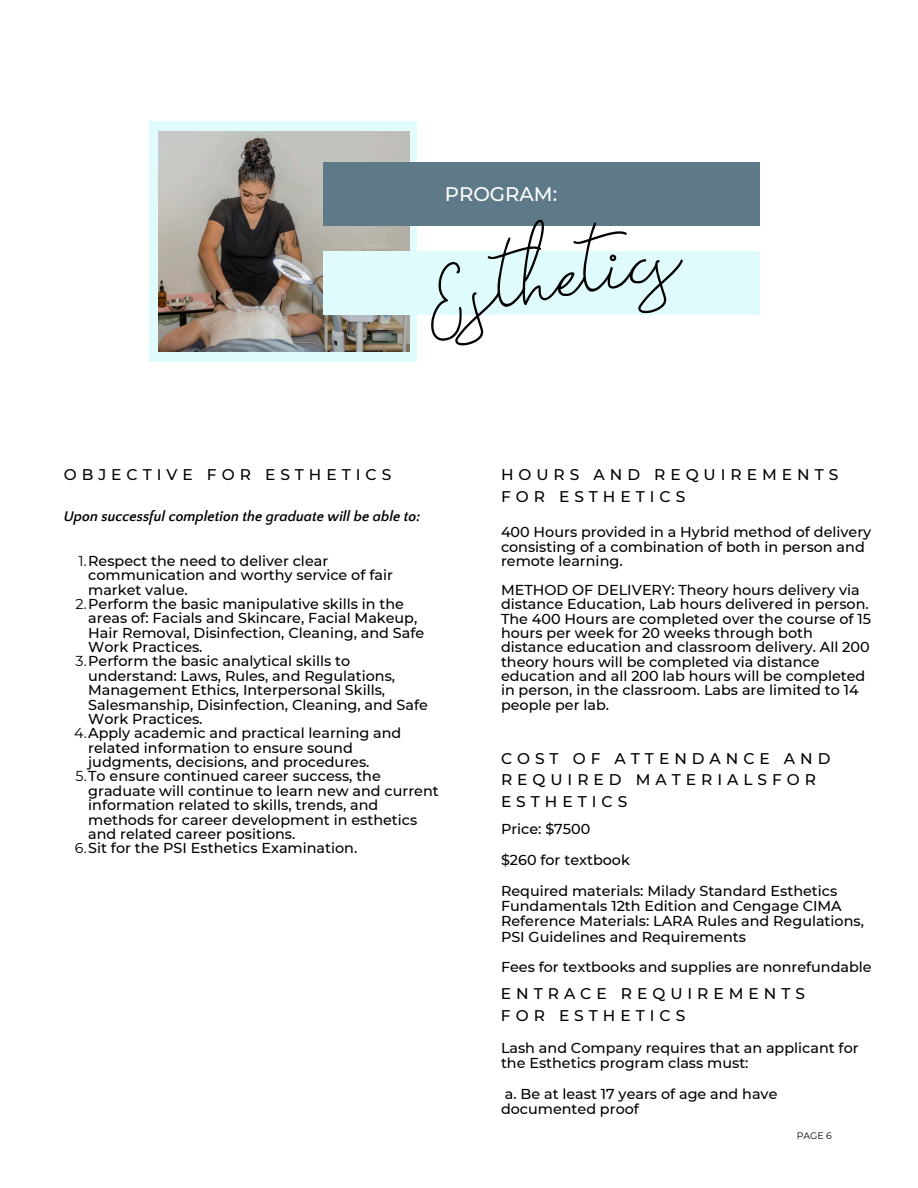
<style>
.page{position:relative;width:918px;height:1188px;background:#fff}
.page>*{position:absolute;margin:0;border:0;box-sizing:border-box;transform-origin:0 0}
.t1{font:114.6px "Signatura Monoline Script";color:#000}
.t2{font:500 19.65px "Montserrat";color:#fff}
.t3{font:500 15.45px/21.3px "Montserrat";letter-spacing:.32em;color:#000}
.t4{font:500 14.4px/14.4px "Montserrat";color:#000}
.t5{font:italic 700 14.4px "Quattrocento Sans";color:#000}
.t6{font:9.45px "Montserrat";color:#000}
.s1{font-weight:400}
</style>
<div class="page">
<div style="left:149px;top:121px;width:268px;height:241px;background:#e0fbfc"></div>
<img style="left:158px;top:131px;width:251px;height:221px">
<div style="left:323px;top:251px;width:437px;height:64px;background:#e0fbfc"></div>
<div style="left:323px;top:162px;width:437px;height:64px;background:#5e7a88"></div>
<h2 class="t2" style="left:445px;top:180px;width:114px">PROGRAM:</h2>
<h1 class="t1" style="left:414px;top:228px;width:252px;rotate:-10deg">Esthetics</h1>
<p class="t3" style="left:64px;top:464px;width:329px">OBJECTIVE FOR ESTHETICS</p>
<p class="t5" style="left:64px;top:509px;width:358px">Upon successful completion the graduate will be able to:</p>
<p class="t4" style="left:79px;top:553px;width:251px"><span class="s1">1.</span>Respect the need to deliver clear</p>
<p class="t4" style="left:88px;top:567px;width:306px">communication and worthy service of fair</p>
<p class="t4" style="left:88px;top:582px;width:101px">market value.</p>
<p class="t4" style="left:76px;top:596px;width:330px"><span class="s1">2.</span>Perform the basic manipulative skills in the</p>
<p class="t4" style="left:88px;top:611px;width:331px">areas of: Facials and Skincare, Facial Makeup,</p>
<p class="t4" style="left:88px;top:625px;width:338px">Hair Removal, Disinfection, Cleaning, and Safe</p>
<p class="t4" style="left:88px;top:639px;width:116px">Work Practices.</p>
<p class="t4" style="left:76px;top:654px;width:276px"><span class="s1">3.</span>Perform the basic analytical skills to</p>
<p class="t4" style="left:88px;top:668px;width:308px">understand: Laws, Rules, and Regulations,</p>
<p class="t4" style="left:88px;top:682px;width:299px">Management Ethics, Interpersonal Skills,</p>
<p class="t4" style="left:88px;top:697px;width:341px">Salesmanship, Disinfection, Cleaning, and Safe</p>
<p class="t4" style="left:88px;top:711px;width:116px">Work Practices.</p>
<p class="t4" style="left:74px;top:725px;width:329px"><span class="s1">4.</span>Apply academic and practical learning and</p>
<p class="t4" style="left:88px;top:740px;width:266px">related information to ensure sound</p>
<p class="t4" style="left:88px;top:754px;width:283px">judgments, decisions, and procedures.</p>
<p class="t4" style="left:76px;top:769px;width:307px"><span class="s1">5.</span>To ensure continued career success, the</p>
<p class="t4" style="left:88px;top:783px;width:352px">graduate will continue to learn new and current</p>
<p class="t4" style="left:88px;top:797px;width:292px">information related to skills, trends, and</p>
<p class="t4" style="left:88px;top:812px;width:331px">methods for career development in esthetics</p>
<p class="t4" style="left:88px;top:826px;width:209px">and related career positions.</p>
<p class="t4" style="left:75px;top:840px;width:284px"><span class="s1">6.</span>Sit for the PSI Esthetics Examination.</p>
<p class="t3" style="left:501px;top:464px;width:339px">HOURS AND REQUIREMENTS<br>FOR ESTHETICS</p>
<p class="t4" style="left:501px;top:524px;width:372px">400 Hours provided in a Hybrid method of delivery consisting of a combination of both in person and remote learning.</p>
<p class="t4" style="left:501px;top:582px;width:372px">METHOD OF DELIVERY: Theory hours delivery via distance Education, Lab hours delivered in person.<br>The 400 Hours are completed over the course of 15 hours per week for 20 weeks through both distance education and classroom delivery. All 200 theory hours will be completed via distance education and all 200 lab hours will be completed in person, in the classroom. Labs are limited to 14 people per lab.</p>
<p class="t3" style="left:501px;top:747px;width:331px">COST OF ATTENDANCE AND<br>REQUIRED MATERIALSFOR<br>ESTHETICS</p>
<p class="t4" style="left:501px;top:813px;width:338px;line-height:30.6px">Price: $7500<br>$260 for textbook<br>Required materials: Milady Standard Esthetics</p>
<p class="t4" style="left:501px;top:898px;width:364px;line-height:15.3px">Fundamentals 12th Edition and Cengage CIMA<br>Reference Materials: LARA Rules and Regulations,<br>PSI Guidelines and Requirements</p>
<p class="t4" style="left:501px;top:959px;width:372px">Fees for textbooks and supplies are nonrefundable</p>
<p class="t3" style="left:501px;top:983px;width:306px">ENTRACE REQUIREMENTS<br>FOR ESTHETICS</p>
<p class="t4" style="left:501px;top:1040px;width:359px;line-height:15.3px">Lash and Company requires that an applicant for the Esthetics program class must:</p>
<p class="t4" style="left:501px;top:1086px;width:278px;line-height:15.3px">a. Be at least 17 years of age and have documented proof</p>
<p class="t6" style="left:797px;top:1129px;width:37px">PAGE 6</p>
</div>
